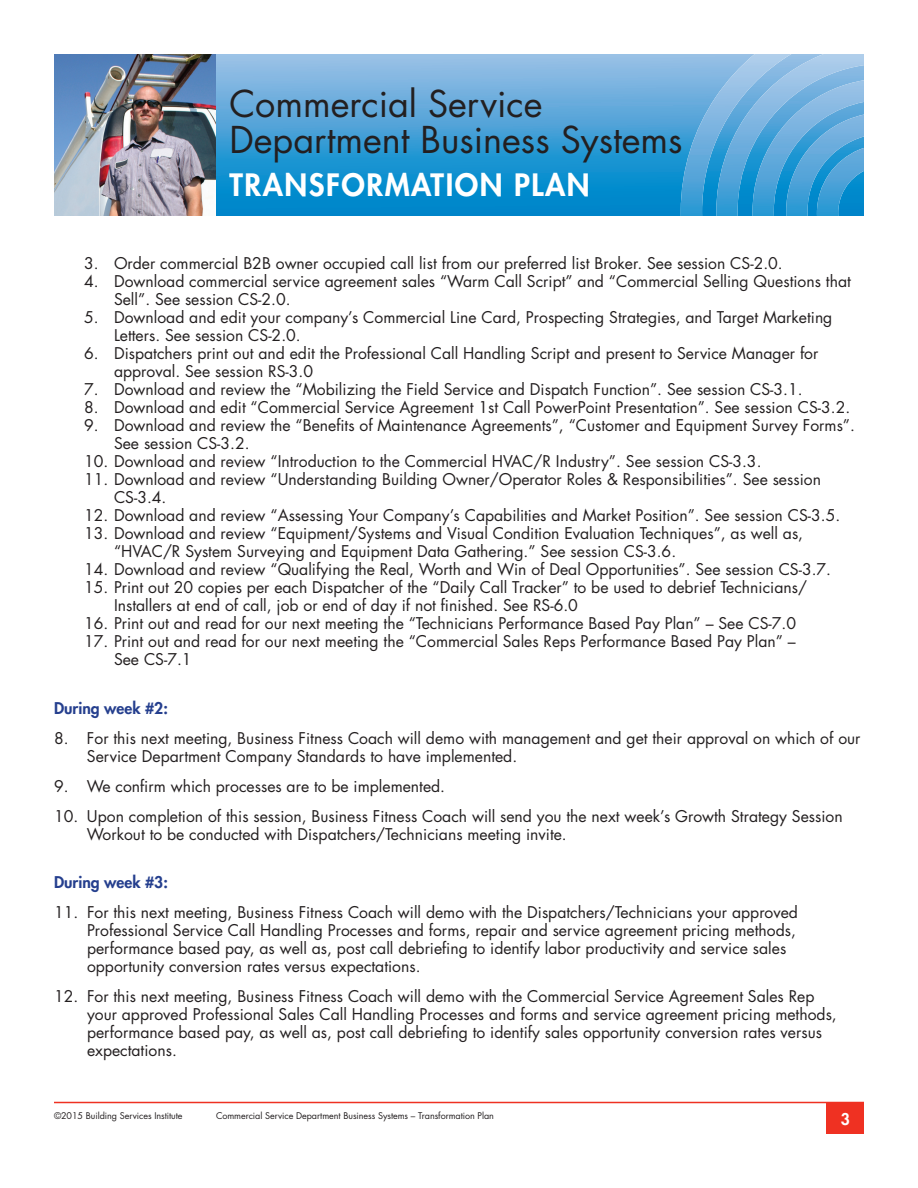
<style>
.page{position:relative;width:918px;height:1188px;background:#fff}
.page>*{position:absolute;margin:0;border:0;box-sizing:border-box;transform-origin:0 0}
.t1{font:36px/36px "Futura";color:#231f20}
.t2{font:800 30px "Futura";letter-spacing:.05em;color:#fff}
.t3{font:15.75px/18px "Futura";color:#231f20}
.t4{font:800 15.75px "Futura";color:#253f8e}
.t5{font:800 15.75px "Futura";color:#fff}
.t6{font:9px "Futura";letter-spacing:-.005em;color:#231f20}
</style>
<div class="page">
<svg style="left:216px;top:54px;width:465px;height:162px;background:#42a0d7"></svg>
<svg style="left:681px;top:54px;width:183px;height:162px;background:#5eaadb"></svg>
<img style="left:54px;top:54px;width:162px;height:162px">
<hr style="left:54px;top:1102px;width:810px;height:1px;background:#ef3122">
<div style="left:826px;top:1102px;width:38px;height:32px;background:#ef3122"></div>
<h1 class="t1" style="left:230px;top:85px;width:455px">Commercial Service<br>Department Business Systems</h1>
<h2 class="t2" style="left:230px;top:165px;width:339px">TRANSFORMATION Plan</h2>
<p class="t3" style="left:84px;top:254px;width:700px">3. Order commercial B2B owner occupied call list from our preferred list Broker. See session CS-2.0.</p>
<p class="t3" style="left:114px;top:272px;width:738px;text-indent:-30px">4. Download commercial service agreement sales “Warm Call Script” and “Commercial Selling Questions that<br>Sell”. See session CS-2.0.</p>
<p class="t3" style="left:114px;top:308px;width:720px;text-indent:-30px">5. Download and edit your company’s Commercial Line Card, Prospecting Strategies, and Target Marketing<br>Letters. See session CS-2.0.</p>
<p class="t3" style="left:114px;top:344px;width:706px;text-indent:-30px">6. Dispatchers print out and edit the Professional Call Handling Script and present to Service Manager for approval. See session RS-3.0</p>
<p class="t3" style="left:84px;top:380px;width:720px">7. Download and review the “Mobilizing the Field Service and Dispatch Function”. See session CS-3.1.</p>
<p class="t3" style="left:84px;top:398px;width:768px">8. Download and edit “Commercial Service Agreement 1st Call PowerPoint Presentation”. See session CS-3.2.</p>
<p class="t3" style="left:114px;top:416px;width:743px;text-indent:-30px">9. Download and review the “Benefits of Maintenance Agreements”, “Customer and Equipment Survey Forms”.<br>See session CS-3.2.</p>
<p class="t3" style="left:84px;top:452px;width:679px">10. Download and review “Introduction to the Commercial HVAC/R Industry”. See session CS-3.3.</p>
<p class="t3" style="left:114px;top:470px;width:709px;text-indent:-30px">11. Download and review “Understanding Building Owner/Operator Roles &amp; Responsibilities”. See session<br>CS-3.4.</p>
<p class="t3" style="left:84px;top:506px;width:758px">12. Download and review “Assessing Your Company’s Capabilities and Market Position”. See session CS-3.5.</p>
<p class="t3" style="left:114px;top:524px;width:691px;text-indent:-30px">13. Download and review “Equipment/Systems and Visual Condition Evaluation Techniques”, as well as, “HVAC/R System Surveying and Equipment Data Gathering.” See session CS-3.6.</p>
<p class="t3" style="left:84px;top:560px;width:749px">14. Download and review “Qualifying the Real, Worth and Win of Deal Opportunities”. See session CS-3.7.</p>
<p class="t3" style="left:114px;top:578px;width:695px;text-indent:-30px">15. Print out 20 copies per each Dispatcher of the “Daily Call Tracker” to be used to debrief Technicians/<br>Installers at end of call, job or end of day if not finished. See RS-6.0</p>
<p class="t3" style="left:84px;top:614px;width:714px">16. Print out and read for our next meeting the “Technicians Performance Based Pay Plan” – See CS-7.0</p>
<p class="t3" style="left:114px;top:632px;width:683px;text-indent:-30px">17. Print out and read for our next meeting the “Commercial Sales Reps Performance Based Pay Plan” –<br>See CS-7.1</p>
<p class="t4" style="left:54px;top:697px;width:115px">During week #2:</p>
<p class="t3" style="left:87px;top:729px;width:775px;text-indent:-33px">8. For this next meeting, Business Fitness Coach will demo with management and get their approval on which of our<br>Service Department Company Standards to have implemented.</p>
<p class="t3" style="left:54px;top:777px;width:393px">9. We confirm which processes are to be implemented.</p>
<p class="t3" style="left:87px;top:807px;width:757px;text-indent:-33px">10. Upon completion of this session, Business Fitness Coach will send you the next week’s Growth Strategy Session<br>Workout to be conducted with Dispatchers/Technicians meeting invite.</p>
<p class="t4" style="left:54px;top:872px;width:115px">During week #3:</p>
<p class="t3" style="left:87px;top:903px;width:713px;text-indent:-33px">11. For this next meeting, Business Fitness Coach will demo with the Dispatchers/Technicians your approved Professional Service Call Handling Processes and forms, repair and service agreement pricing methods, performance based pay, as well as, post call debriefing to identify labor productivity and service sales opportunity conversion rates versus expectations.</p>
<p class="t3" style="left:87px;top:987px;width:751px;text-indent:-33px">12. For this next meeting, Business Fitness Coach will demo with the Commercial Service Agreement Sales Rep your approved Professional Sales Call Handling Processes and forms and service agreement pricing methods, performance based pay, as well as, post call debriefing to identify sales opportunity conversion rates versus expectations.</p>
<p class="t6" style="left:54px;top:1109px;width:130px">©2015 Building Services Institute</p>
<p class="t6" style="left:216px;top:1109px;width:280px">Commercial Service Department Business Systems – Transformation Plan</p>
<p class="t5" style="left:841px;top:1108px;width:11px">3</p>
</div>
